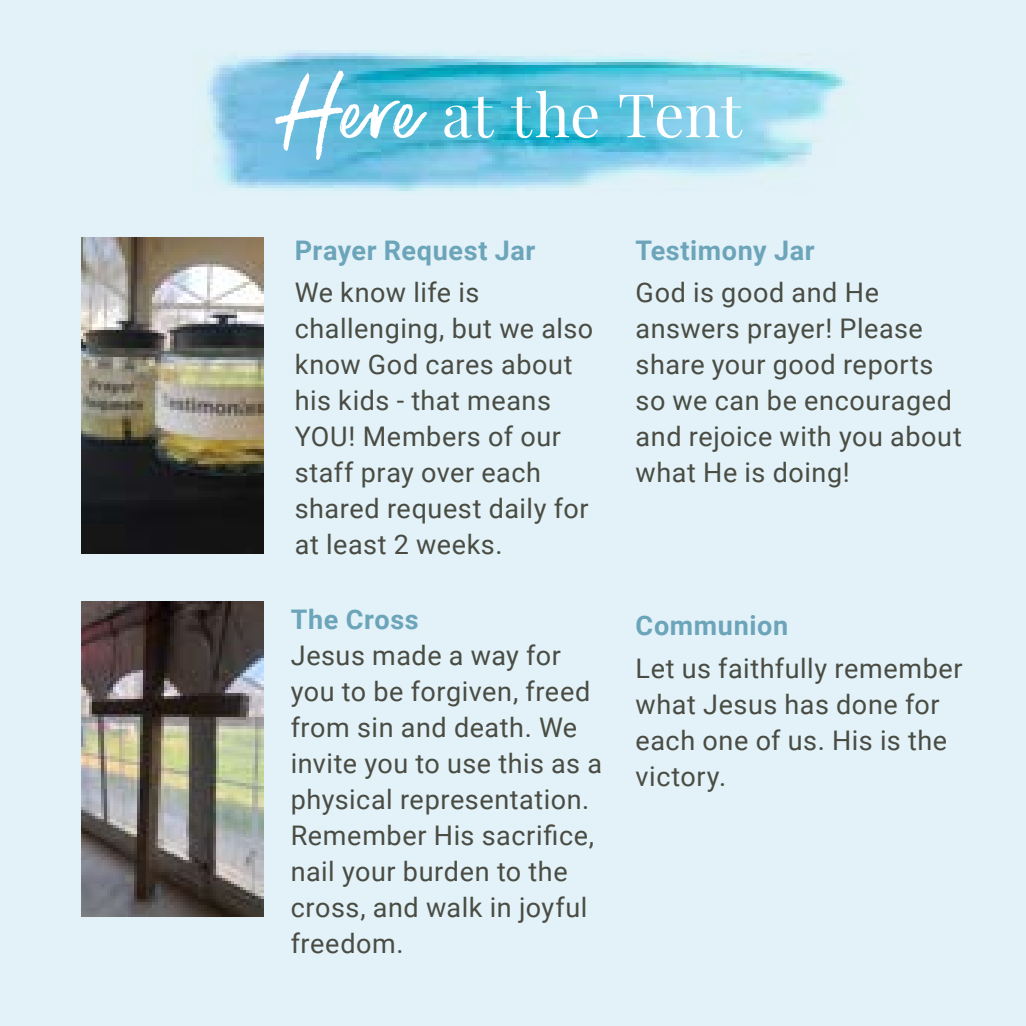
<style>
.page{position:relative;width:1026px;height:1026px;background:#e2f2f8}
.page>*{position:absolute;margin:0;border:0;box-sizing:border-box;transform-origin:0 0}
.t1{font:60px "Playfair Display";letter-spacing:.005em;color:#fff}
.t2{font:27px/36px "Roboto";letter-spacing:.02em;color:#4a4c43}
.t3{font:700 27px "Roboto";letter-spacing:.025em;color:#6ca4ba}
.s1{font-family:"Moonstone";font-size:87px}
</style>
<div class="page">
<img style="left:207px;top:50px;width:641px;height:141px">
<img style="left:81px;top:237px;width:182px;height:316px">
<img style="left:81px;top:601px;width:182px;height:316px">
<h1 class="t1" style="left:284px;top:68px;width:459px"><span class="s1">Here</span> at the Tent</h1>
<p class="t3" style="left:295px;top:231px;width:242px">Prayer Request Jar</p>
<p class="t2" style="left:295px;top:274px;width:300px">We know life is challenging, but we also know God cares about his kids - that means<br>YOU! Members of our staff pray over each shared request daily for at least 2 weeks.</p>
<p class="t3" style="left:291px;top:601px;width:129px">The Cross</p>
<p class="t2" style="left:291px;top:637px;width:313px">Jesus made a way for you to be forgiven, freed from sin and death. We invite you to use this as a physical representation.<br>Remember His sacrifice, nail your burden to the cross, and walk in joyful freedom.</p>
<p class="t3" style="left:636px;top:231px;width:181px">Testimony Jar</p>
<p class="t2" style="left:636px;top:274px;width:328px">God is good and He answers prayer! Please share your good reports so we can be encouraged and rejoice with you about what He is doing!</p>
<p class="t3" style="left:636px;top:607px;width:154px">Communion</p>
<p class="t2" style="left:636px;top:649px;width:329px">Let us faithfully remember what Jesus has done for each one of us. His is the victory.</p>
</div>
